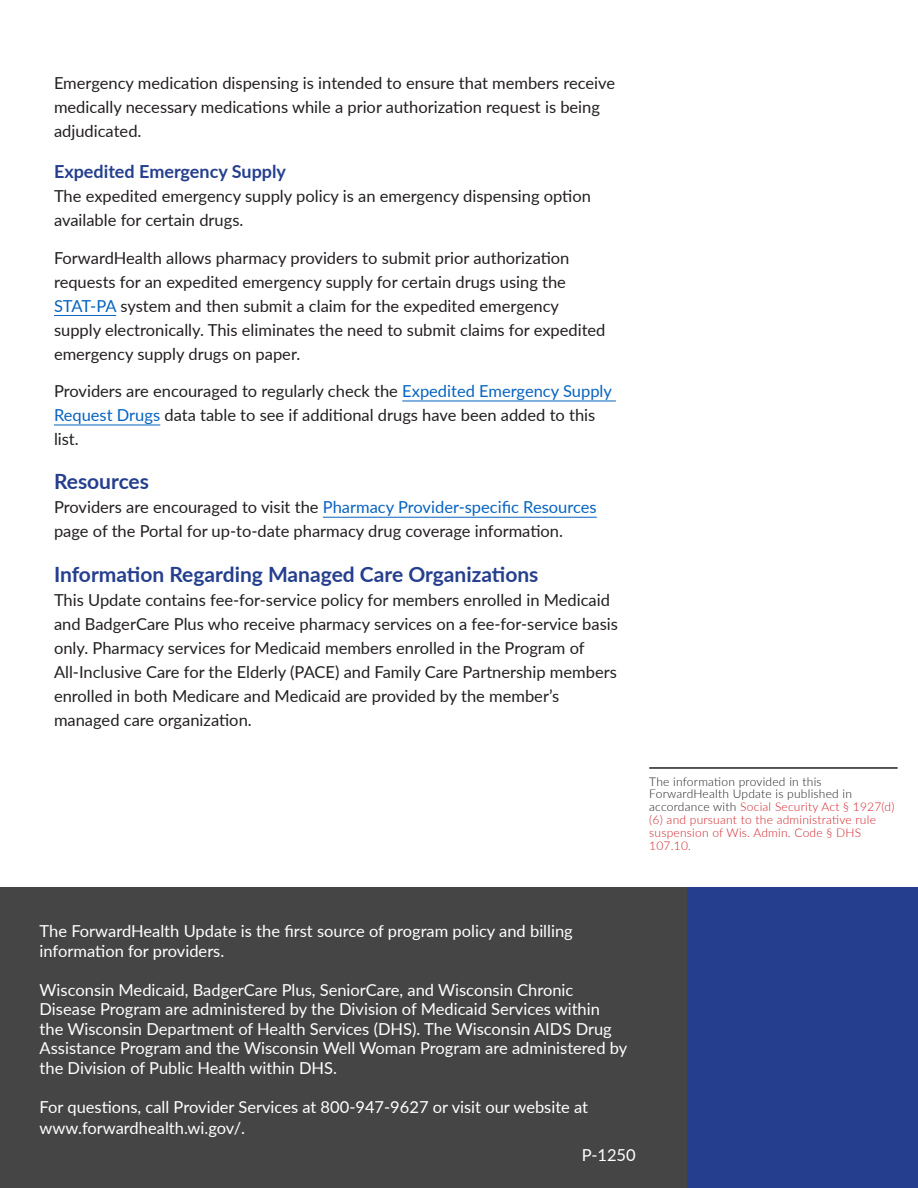
<style>
.page{position:relative;width:918px;height:1188px;background:#fff}
.page>*{position:absolute;margin:0;border:0;box-sizing:border-box;transform-origin:0 0}
.Heading_1{font:700 21px "Lato";color:#253f8e}
.Heading_2{font:700 18px "Lato";color:#253f8e}
.Body_Text_for_Update{font:16.5px/24px "Lato";color:#231f20}
.t1{font:16.5px/19.5px "Lato";color:#fff}
.t2{font:300 12px/12.9px "Lato";letter-spacing:.02em;color:#d1232a}
.s1{color:#0563c1}
.s2{color:#231f20}
</style>
<div class="page">
<div style="left:0;top:888px;width:688px;height:300px;background:#454545"></div>
<div style="left:688px;top:888px;width:230px;height:300px;background:#253f8e"></div>
<hr style="left:649px;top:767px;width:249px;height:2px;background:#231f20">
<hr style="left:54px;top:315px;width:62px;height:1px;background:#0563c1">
<hr style="left:402px;top:401px;width:214px;height:1px;background:#0563c1">
<hr style="left:54px;top:425px;width:106px;height:1px;background:#0563c1">
<hr style="left:323px;top:517px;width:274px;height:1px;background:#0563c1">
<p class="Body_Text_for_Update" style="left:54px;top:70px;width:563px">Emergency medication dispensing is intended to ensure that members receive medically necessary medications while a prior authorization request is being adjudicated.</p>
<p class="Heading_2" style="left:54px;top:158px;width:234px">Expedited Emergency Supply</p>
<p class="Body_Text_for_Update" style="left:54px;top:183px;width:539px">The expedited emergency supply policy is an emergency dispensing option available for certain drugs.</p>
<p class="Body_Text_for_Update" style="left:54px;top:245px;width:553px">ForwardHealth allows pharmacy providers to submit prior authorization requests for an expedited emergency supply for certain drugs using the <span class="s1">STAT-PA</span> system and then submit a claim for the expedited emergency supply electronically. This eliminates the need to submit claims for expedited emergency supply drugs on paper.</p>
<p class="Body_Text_for_Update" style="left:54px;top:378px;width:560px">Providers are encouraged to regularly check the <span class="s1">Expedited Emergency Supply<br>Request Drugs</span> data table to see if additional drugs have been added to this list.</p>
<p class="Heading_1" style="left:54px;top:466px;width:97px">Resources</p>
<p class="Body_Text_for_Update" style="left:54px;top:495px;width:544px">Providers are encouraged to visit the <span class="s1">Pharmacy Provider-specific Resources </span>page of the Portal for up-to-date pharmacy drug coverage information.</p>
<p class="Heading_1" style="left:54px;top:559px;width:486px">Information Regarding Managed Care Organizations</p>
<p class="Body_Text_for_Update" style="left:54px;top:587px;width:565px">This Update contains fee-for-service policy for members enrolled in Medicaid and BadgerCare Plus who receive pharmacy services on a fee-for-service basis only. Pharmacy services for Medicaid members enrolled in the Program of All-Inclusive Care for the Elderly (PACE) and Family Care Partnership members enrolled in both Medicare and Medicaid are provided by the member’s managed care organization.</p>
<p class="t2" style="left:649px;top:774px;width:247px"><span class="s2">The information provided in this ForwardHealth Update is published in accordance with</span> Social Security Act § 1927(d) (6) and pursuant to the administrative rule suspension of Wis. Admin. Code § DHS 107.10.</p>
<p class="t1" style="left:40px;top:921px;width:535px">The ForwardHealth Update is the first source of program policy and billing information for providers.</p>
<p class="t1" style="left:40px;top:979px;width:589px">Wisconsin Medicaid, BadgerCare Plus, SeniorCare, and Wisconsin Chronic Disease Program are administered by the Division of Medicaid Services within the Wisconsin Department of Health Services (DHS). The Wisconsin AIDS Drug Assistance Program and the Wisconsin Well Woman Program are administered by the Division of Public Health within DHS.</p>
<p class="t1" style="left:40px;top:1096px;width:550px;line-height:21px">For questions, call Provider Services at 800-947-9627 or visit our website at www.forwardhealth.wi.gov/.</p>
<p class="t1" style="left:582px;top:1144px;width:55px">P-1250</p>
</div>
